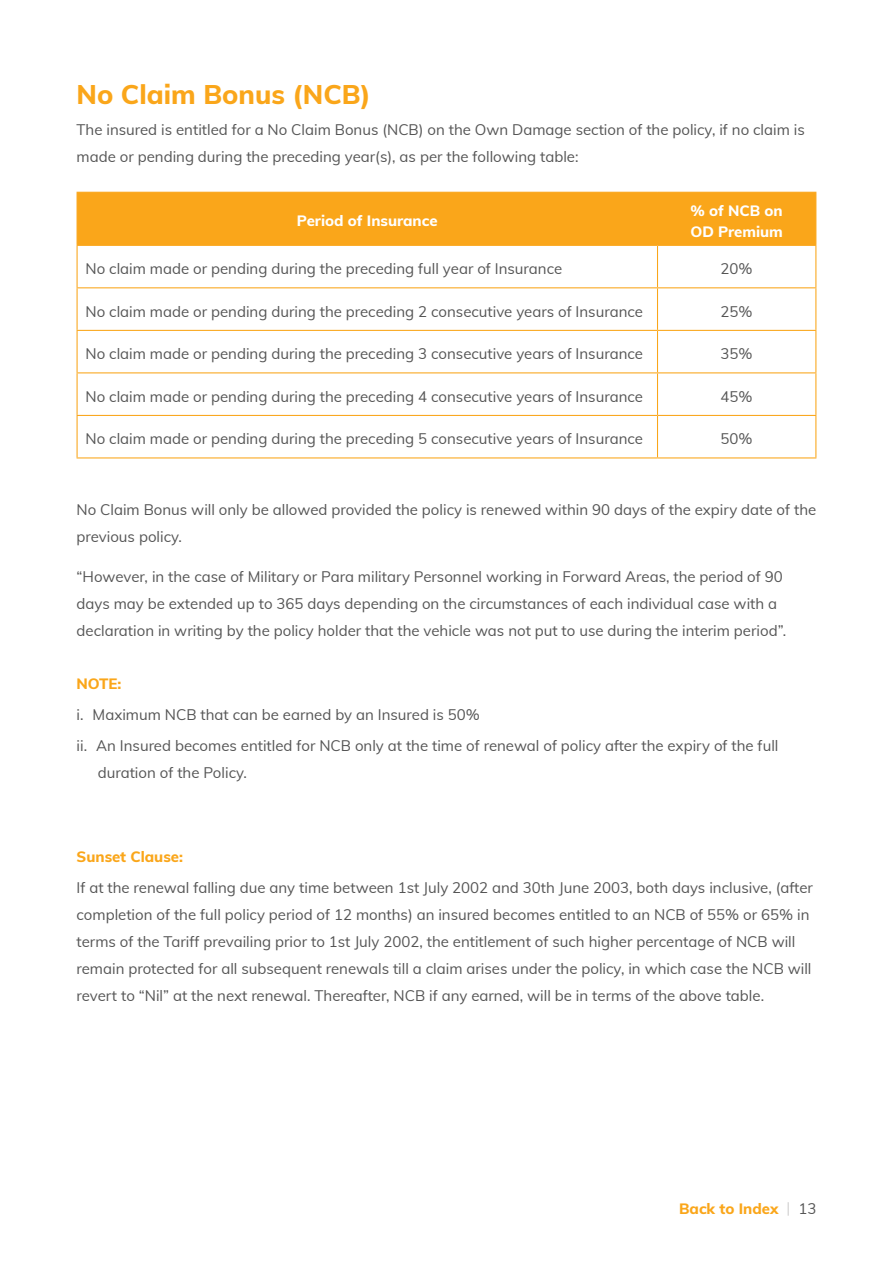
<style>
.page{position:relative;width:893px;height:1263px;background:#fff}
.page>*{position:absolute;margin:0;border:0;box-sizing:border-box;transform-origin:0 0}
.t1{font:800 27px "Muli";color:#faa61a}
.t2{font:15px/27px "Muli";color:#555}
.t3{font:800 15px/21px "Muli";color:#fff}
.t4{font:800 15px "Muli";color:#faa61a}
.s1{font-weight:200;color:#b5b3b3}
.s2{font-weight:400;color:#555}
</style>
<div class="page">
<div style="left:78px;top:193px;width:737px;height:52px;background:#faa61a"></div>
<hr style="left:77px;top:192px;width:580px;height:1px;background:#faa61a">
<hr style="left:77px;top:193px;width:1px;height:52px;background:#faa61a">
<hr style="left:657px;top:192px;width:159px;height:1px;background:#faa61a">
<hr style="left:657px;top:193px;width:1px;height:52px;background:#faa61a">
<hr style="left:815px;top:193px;width:1px;height:52px;background:#faa61a">
<hr style="left:77px;top:245px;width:580px;height:1px;background:#faa61a">
<hr style="left:77px;top:246px;width:1px;height:41px;background:#faa61a">
<hr style="left:657px;top:245px;width:159px;height:1px;background:#faa61a">
<hr style="left:657px;top:246px;width:1px;height:41px;background:#faa61a">
<hr style="left:815px;top:246px;width:1px;height:41px;background:#faa61a">
<hr style="left:77px;top:287px;width:580px;height:1px;background:#faa61a">
<hr style="left:77px;top:288px;width:1px;height:42px;background:#faa61a">
<hr style="left:657px;top:287px;width:159px;height:1px;background:#faa61a">
<hr style="left:657px;top:288px;width:1px;height:42px;background:#faa61a">
<hr style="left:815px;top:288px;width:1px;height:42px;background:#faa61a">
<hr style="left:77px;top:330px;width:580px;height:1px;background:#faa61a">
<hr style="left:77px;top:331px;width:1px;height:41px;background:#faa61a">
<hr style="left:657px;top:330px;width:159px;height:1px;background:#faa61a">
<hr style="left:657px;top:331px;width:1px;height:41px;background:#faa61a">
<hr style="left:815px;top:331px;width:1px;height:41px;background:#faa61a">
<hr style="left:77px;top:372px;width:580px;height:1px;background:#faa61a">
<hr style="left:77px;top:373px;width:1px;height:42px;background:#faa61a">
<hr style="left:657px;top:372px;width:159px;height:1px;background:#faa61a">
<hr style="left:657px;top:373px;width:1px;height:42px;background:#faa61a">
<hr style="left:815px;top:373px;width:1px;height:42px;background:#faa61a">
<hr style="left:77px;top:415px;width:580px;height:1px;background:#faa61a">
<hr style="left:77px;top:416px;width:1px;height:41px;background:#faa61a">
<hr style="left:657px;top:415px;width:159px;height:1px;background:#faa61a">
<hr style="left:657px;top:416px;width:1px;height:41px;background:#faa61a">
<hr style="left:815px;top:416px;width:1px;height:41px;background:#faa61a">
<hr style="left:77px;top:457px;width:580px;height:1px;background:#faa61a">
<hr style="left:657px;top:457px;width:159px;height:1px;background:#faa61a">
<h1 class="t1" style="left:77px;top:74px;width:296px">No Claim Bonus (NCB)</h1>
<p class="t2" style="left:77px;top:115px;width:730px">The insured is entitled for a No Claim Bonus (NCB) on the Own Damage section of the policy, if no claim is made or pending during the preceding year(s), as per the following table:</p>
<p class="t3" style="left:297px;top:210px;width:142px">Period of Insurance</p>
<p class="t3" style="left:690px;top:199px;width:94px">% of NCB on<br>OD Premium</p>
<p class="t2" style="left:86px;top:254px;width:478px">No claim made or pending during the preceding full year of Insurance</p>
<p class="t2" style="left:721px;top:254px;width:34px">20%</p>
<p class="t2" style="left:86px;top:297px;width:559px">No claim made or pending during the preceding 2 consecutive years of Insurance</p>
<p class="t2" style="left:721px;top:297px;width:34px">25%</p>
<p class="t2" style="left:86px;top:340px;width:559px">No claim made or pending during the preceding 3 consecutive years of Insurance</p>
<p class="t2" style="left:721px;top:340px;width:34px">35%</p>
<p class="t2" style="left:86px;top:382px;width:559px">No claim made or pending during the preceding 4 consecutive years of Insurance</p>
<p class="t2" style="left:721px;top:382px;width:34px">45%</p>
<p class="t2" style="left:86px;top:425px;width:559px">No claim made or pending during the preceding 5 consecutive years of Insurance</p>
<p class="t2" style="left:721px;top:425px;width:34px">50%</p>
<p class="t2" style="left:77px;top:496px;width:741px">No Claim Bonus will only be allowed provided the policy is renewed within 90 days of the expiry date of the previous policy.</p>
<p class="t2" style="left:77px;top:562px;width:711px">“However, in the case of Military or Para military Personnel working in Forward Areas, the period of 90 days may be extended up to 365 days depending on the circumstances of each individual case with a declaration in writing by the policy holder that the vehicle was not put to use during the interim period”.</p>
<p class="t4" style="left:77px;top:672px;width:47px">NOTE:</p>
<p class="t2" style="left:77px;top:698px;width:703px;line-height:31.2px">i. Maximum NCB that can be earned by an Insured is 50%<br>ii. An Insured becomes entitled for NCB only at the time of renewal of policy after the expiry of the full</p>
<p class="t2" style="left:98px;top:758px;width:151px">duration of the Policy.</p>
<p class="t4" style="left:77px;top:845px;width:108px">Sunset Clause:</p>
<p class="t2" style="left:77px;top:873px;width:738px">If at the renewal falling due any time between 1st July 2002 and 30th June 2003, both days inclusive, (after completion of the full policy period of 12 months) an insured becomes entitled to an NCB of 55% or 65% in terms of the Tariff prevailing prior to 1st July 2002, the entitlement of such higher percentage of NCB will remain protected for all subsequent renewals till a claim arises under the policy, in which case the NCB will revert to “Nil” at the next renewal. Thereafter, NCB if any earned, will be in terms of the above table.</p>
<p class="t4" style="left:679px;top:1197px;width:139px">Back to Index <span class="s1">|</span> <span class="s2">13</span></p>
</div>
